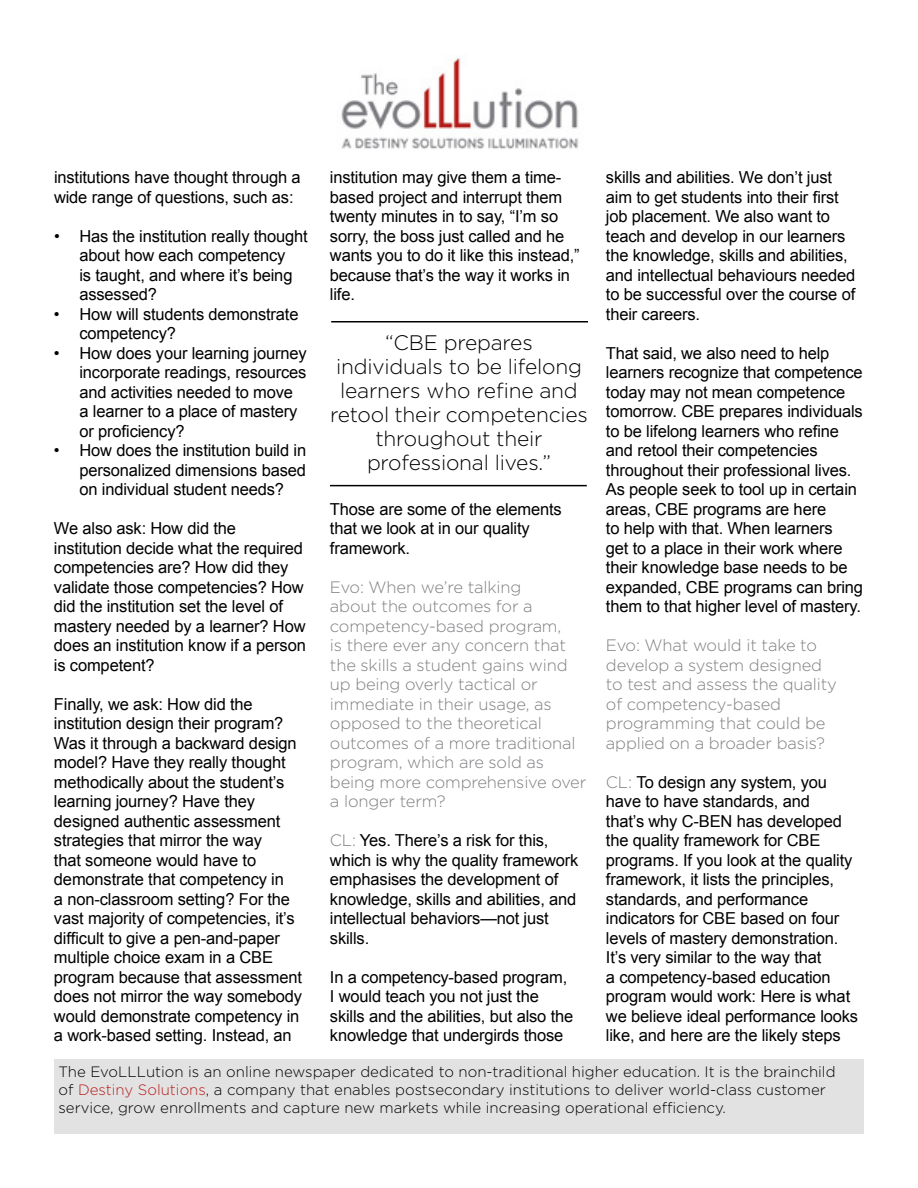
<style>
.page{position:relative;width:918px;height:1188px;background:#fff}
.page>*{position:absolute;margin:0;border:0;box-sizing:border-box;transform-origin:0 0}
.t1{font:300 21px/24px "Gotham";letter-spacing:-.01em;color:#000;text-align:center}
.t2{font:16.5px/19.5px "Arial";letter-spacing:-.01em;color:#000}
.t3{font:300 16.5px/19.5px "Gotham";letter-spacing:-.01em;color:#807f83}
.t4{font:300 15px/18px "Gotham";color:#000}
.s1{font-family:"Gotham";font-weight:300;color:#807f83}
.s2{color:#b6211d}
</style>
<div class="page">
<img style="left:341px;top:56px;width:238px;height:93px">
<div style="left:54px;top:1060px;width:809px;height:74px;background:#e2e2e3"></div>
<hr style="left:331px;top:321px;width:257px;height:1px;background:#000">
<hr style="left:330px;top:485px;width:257px;height:1px;background:#000">
<p class="t2" style="left:54px;top:168px;width:248px">institutions have thought through a wide range of questions, such as:</p>
<p class="t2" style="left:79px;top:226px;width:230px;text-indent:-25px">• Has the institution really thought about how each competency<br>is taught, and where it’s being assessed?</p>
<p class="t2" style="left:79px;top:304px;width:221px;text-indent:-25px">• How will students demonstrate competency?</p>
<p class="t2" style="left:79px;top:343px;width:229px;text-indent:-25px">• How does your learning journey incorporate readings, resources and activities needed to move<br>a learner to a place of mastery or proficiency?</p>
<p class="t2" style="left:79px;top:441px;width:228px;text-align:justify;text-indent:-25px">• How does the institution build in personalized dimensions based on individual student needs?</p>
<p class="t2" style="left:54px;top:519px;width:253px">We also ask: How did the institution decide what the required competencies are? How did they validate those competencies? How did the institution set the level of mastery needed by a learner? How does an institution know if a person is competent?</p>
<p class="t2" style="left:54px;top:694px;width:250px">Finally, we ask: How did the institution design their program?<br>Was it through a backward design model? Have they really thought methodically about the student’s learning journey? Have they designed authentic assessment strategies that mirror the way<br>that someone would have to demonstrate that competency in<br>a non-classroom setting? For the vast majority of competencies, it’s difficult to give a pen-and-paper multiple choice exam in a CBE program because that assessment does not mirror the way somebody would demonstrate competency in a work-based setting. Instead, an</p>
<p class="t2" style="left:606px;top:168px;width:251px">skills and abilities. We don’t just aim to get students into their first job placement. We also want to teach and develop in our learners the knowledge, skills and abilities, and intellectual behaviours needed to be successful over the course of their careers.</p>
<p class="t2" style="left:606px;top:343px;width:259px">That said, we also need to help learners recognize that competence today may not mean competence tomorrow. CBE prepares individuals to be lifelong learners who refine and retool their competencies throughout their professional lives.<br>As people seek to tool up in certain areas, CBE programs are here<br>to help with that. When learners<br>get to a place in their work where their knowledge base needs to be expanded, CBE programs can bring them to that higher level of mastery.</p>
<p class="t3" style="left:606px;top:636px;width:232px">Evo: What would it take to develop a system designed to test and assess the quality of competency-based programming that could be applied on a broader basis?</p>
<p class="t2" style="left:606px;top:772px;width:254px"><span class="s1">CL:</span> To design any system, you have to have standards, and<br>that’s why C-BEN has developed the quality framework for CBE programs. If you look at the quality framework, it lists the principles, standards, and performance indicators for CBE based on four levels of mastery demonstration.<br>It’s very similar to the way that<br>a competency-based education program would work: Here is what we believe ideal performance looks like, and here are the likely steps</p>
<p class="t4" style="left:58px;top:1062px;width:779px">The EvoLLLution is an online newspaper dedicated to non-traditional higher education. It is the brainchild of <span class="s2">Destiny Solutions</span>, a company that enables postsecondary institutions to deliver world-class customer service, grow enrollments and capture new markets while increasing operational efficiency.</p>
<p class="t2" style="left:330px;top:168px;width:251px">institution may give them a time&shy;based project and interrupt them twenty minutes in to say, “I’m so sorry, the boss just called and he wants you to do it like this instead,” because that’s the way it works in life.</p>
<p class="t1" style="left:330px;top:330px;width:259px">“CBE prepares individuals to be lifelong learners who refine and retool their competencies throughout their professional lives.”</p>
<p class="t2" style="left:330px;top:499px;width:233px">Those are some of the elements that we look at in our quality framework.</p>
<p class="t3" style="left:330px;top:577px;width:258px">Evo: When we’re talking<br>about the outcomes for a competency-based program,<br>is there ever any concern that the skills a student gains wind up being overly tactical or immediate in their usage, as opposed to the theoretical outcomes of a more traditional program, which are sold as being more comprehensive over a longer term?</p>
<p class="t2" style="left:330px;top:831px;width:250px"><span class="s1">CL:</span> Yes. There’s a risk for this, which is why the quality framework emphasises the development of knowledge, skills and abilities, and intellectual behaviors—not just skills.</p>
<p class="t2" style="left:330px;top:967px;width:245px">In a competency-based program,<br>I would teach you not just the skills and the abilities, but also the knowledge that undergirds those</p>
</div>
